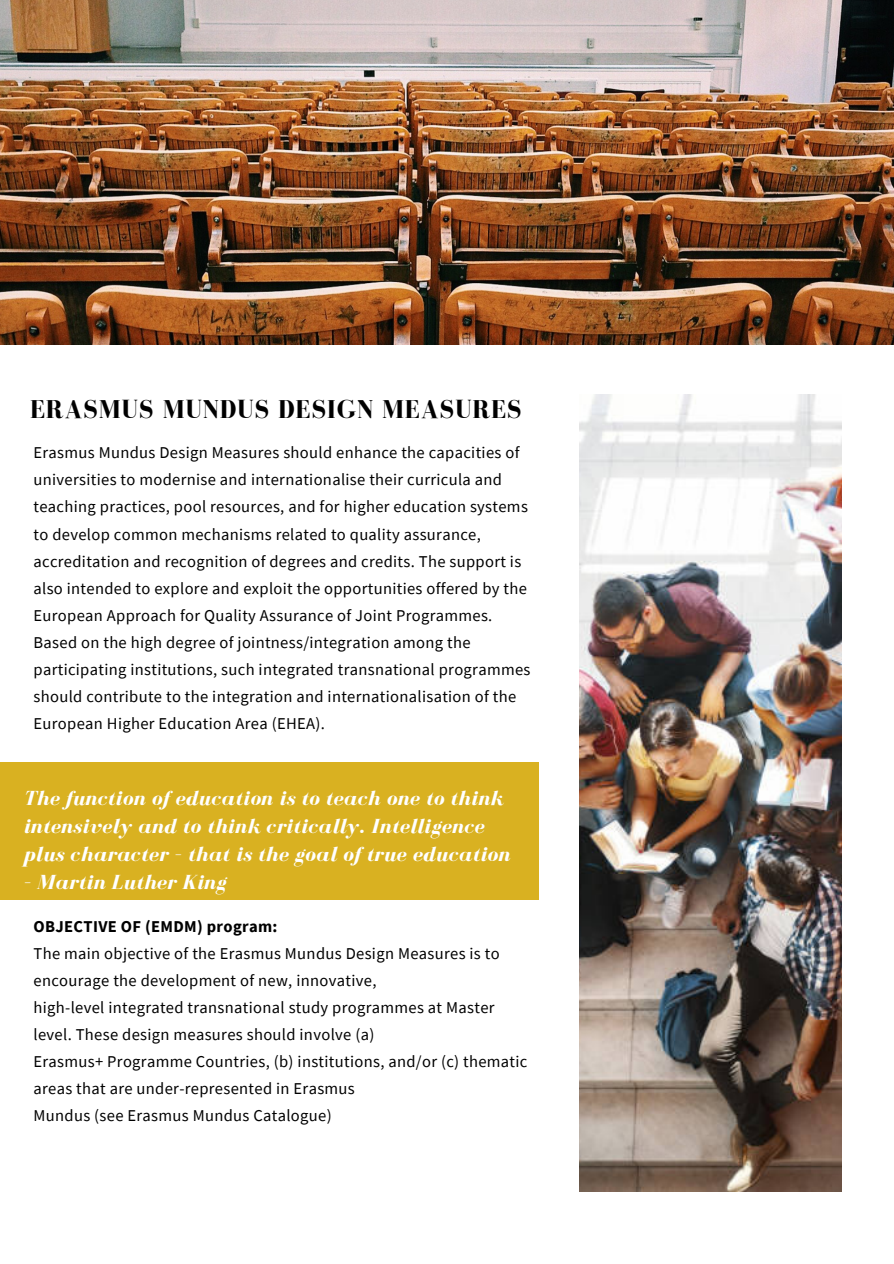
<style>
.page{position:relative;width:894px;height:1264px;background:#fff}
.page>*{position:absolute;margin:0;border:0;box-sizing:border-box;transform-origin:0 0}
.t1{font:700 26.55px "Bodoni FLF";letter-spacing:.03em;color:#000}
.t2{font:italic 700 21px/28.2px "Bodoni FLF";letter-spacing:.01em;color:#fff}
.t3{font:16.5px/27px "Source Sans Pro";letter-spacing:.02em;color:#000}
.t4{font:700 16.5px "Source Sans Pro";letter-spacing:.02em;color:#000}
</style>
<div class="page">
<div style="left:0;top:762px;width:538px;height:137px;background:#d9b121"></div>
<img style="left:0;top:0;width:893px;height:345px">
<img style="left:579px;top:394px;width:262px;height:797px">
<p class="t1" style="left:30px;top:395px;width:493px">ERASMUS MUNDUS DESIGN MEASURES</p>
<p class="t3" style="left:34px;top:439px;width:498px">Erasmus Mundus Design Measures should enhance the capacities of universities to modernise and internationalise their curricula and teaching practices, pool resources, and for higher education systems to develop common mechanisms related to quality assurance, accreditation and recognition of degrees and credits. The support is also intended to explore and exploit the opportunities offered by the European Approach for Quality Assurance of Joint Programmes.<br>Based on the high degree of jointness/integration among the participating institutions, such integrated transnational programmes should contribute to the integration and internationalisation of the European Higher Education Area (EHEA).</p>
<p class="t2" style="left:23px;top:784px;width:488px">The function of education is to teach one to think intensively and to think critically. Intelligence plus character – that is the goal of true education</p>
<p class="t2" style="left:23px;top:868px;width:204px">– Martin Luther King</p>
<p class="t4" style="left:34px;top:915px;width:245px">OBJECTIVE OF (EMDM) program:</p>
<p class="t3" style="left:34px;top:939px;width:467px">The main objective of the Erasmus Mundus Design Measures is to encourage the development of new, innovative,</p>
<p class="t3" style="left:34px;top:993px;width:462px">high-level integrated transnational study programmes at Master level. These design measures should involve (a)</p>
<p class="t3" style="left:34px;top:1047px;width:495px">Erasmus+ Programme Countries, (b) institutions, and/or (c) thematic areas that are under-represented in Erasmus</p>
<p class="t3" style="left:34px;top:1101px;width:299px">Mundus (see Erasmus Mundus Catalogue)</p>
</div>
